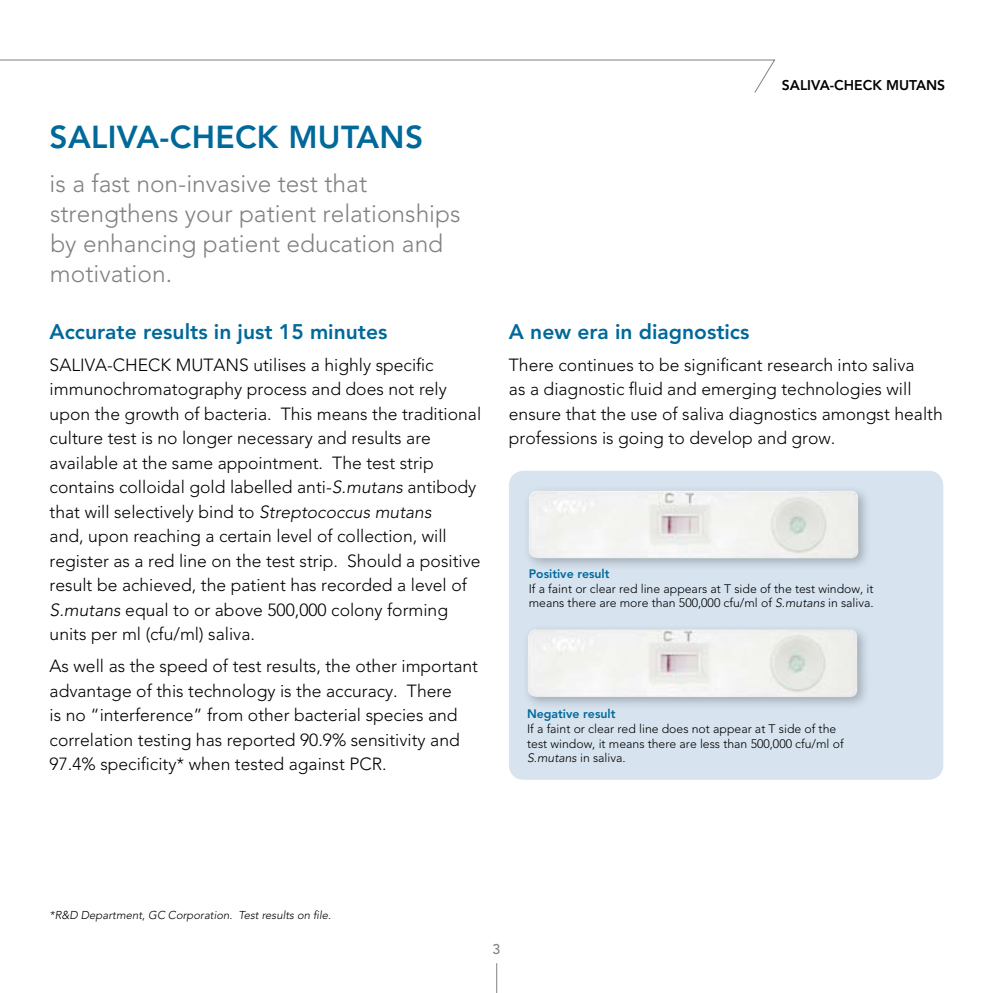
<style>
.page{position:relative;width:993px;height:993px;background:#fff}
.page>*{position:absolute;margin:0;border:0;box-sizing:border-box;transform-origin:0 0}
.t1{font:800 31.5px "Avenir LT Std";letter-spacing:.01em;color:#006999}
.t2{font:300 24.5px/29.8px "Avenir LT Std";color:#828181}
.t3{font:800 21px "Avenir LT Std";color:#006999}
.t4{font:300 17.5px/24.5px "Avenir LT Std";color:#000}
.t5{font:800 14px "Avenir LT Std";color:#000}
.t6{font:500 14px "Avenir LT Std";color:#828181}
.t7{font:300 12.25px/14.7px "Avenir LT Std";color:#000}
.t8{font:800 12.25px "Avenir LT Std";color:#006999}
.t9{font:italic 300 11.38px "Avenir LT Std";color:#000}
.s1{font-style:italic}
</style>
<div class="page">
<hr style="left:496px;top:962px;width:1px;height:30px;background:#808285">
<svg style="left:0;top:59px;width:775px;height:34px"></svg>
<div style="left:508px;top:470px;width:435px;height:309px;background:#d7e4f0;border-radius:15px"></div>
<div style="left:522px;top:484px;width:356px;height:94px;background:#000;opacity:.25"></div>
<img style="left:528px;top:490px;width:330px;height:68px">
<div style="left:521px;top:623px;width:356px;height:94px;background:#000;opacity:.25"></div>
<img style="left:527px;top:629px;width:330px;height:67px">
<h1 class="t1" style="left:50px;top:118px;width:375px">SALIVA-CHECK MUTANS</h1>
<h2 class="t2" style="left:50px;top:169px;width:412px">is a fast non-invasive test that strengthens your patient relationships by enhancing patient education and motivation.</h2>
<p class="t3" style="left:50px;top:319px;width:339px">Accurate results in just 15 minutes</p>
<p class="t4" style="left:50px;top:352px;width:433px">SALIVA-CHECK MUTANS utilises a highly specific immunochromatography process and does not rely upon the growth of bacteria. This means the traditional culture test is no longer necessary and results are available at the same appointment. The test strip contains colloidal gold labelled anti-<span class="s1">S.mutans</span> antibody that will selectively bind to <span class="s1">Streptococcus mutans<br></span>and, upon reaching a certain level of collection, will register as a red line on the test strip. Should a positive result be achieved, the patient has recorded a level of <span class="s1">S.mutans</span> equal to or above 500,000 colony forming units per ml (cfu/ml) saliva.</p>
<p class="t4" style="left:50px;top:653px;width:429px">As well as the speed of test results, the other important advantage of this technology is the accuracy. There<br>is no “interference” from other bacterial species and correlation testing has reported 90.9% sensitivity and 97.4% specificity* when tested against PCR.</p>
<p class="t5" style="left:781px;top:77px;width:165px">SALIVA-CHECK MUTANS</p>
<p class="t3" style="left:508px;top:319px;width:242px">A new era in diagnostics</p>
<p class="t4" style="left:508px;top:352px;width:435px">There continues to be significant research into saliva<br>as a diagnostic fluid and emerging technologies will ensure that the use of saliva diagnostics amongst health professions is going to develop and grow.</p>
<p class="t8" style="left:528px;top:566px;width:82px">Positive result</p>
<p class="t7" style="left:528px;top:581px;width:346px">If a faint or clear red line appears at T side of the test window, it means there are more than 500,000 cfu/ml of <span class="s1">S.mutans</span> in saliva.</p>
<p class="t8" style="left:527px;top:706px;width:90px">Negative result</p>
<p class="t7" style="left:527px;top:721px;width:318px">If a faint or clear red line does not appear at T side of the test window, it means there are less than 500,000 cfu/ml of<br><span class="s1">S.mutans</span> in saliva.</p>
<p class="t9" style="left:50px;top:907px;width:283px">*R&amp;D Department, GC Corporation. Test results on file.</p>
<p class="t6" style="left:492px;top:940px;width:9px">3</p>
</div>
